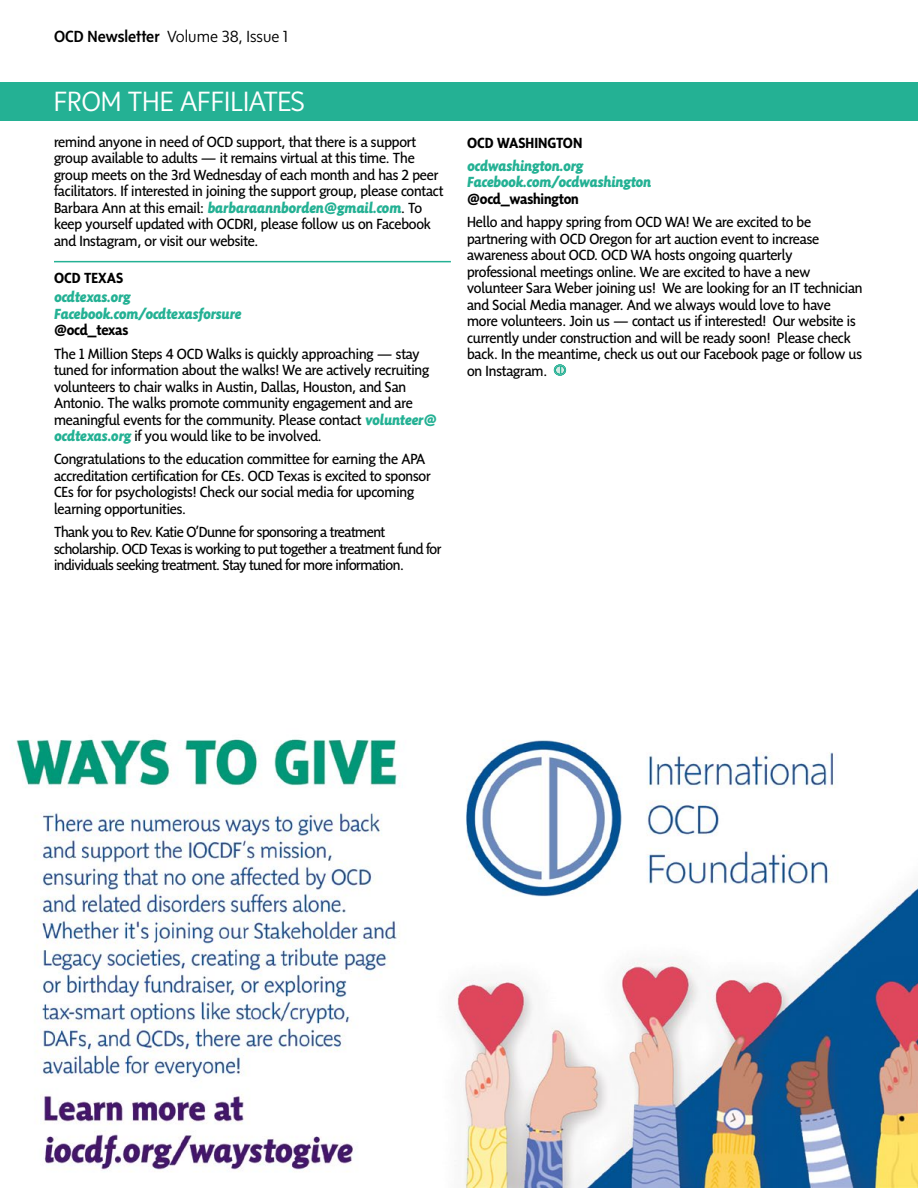
<style>
.page{position:relative;width:918px;height:1188px;background:#fff}
.page>*{position:absolute;margin:0;border:0;box-sizing:border-box;transform-origin:0 0}
.t1{font:300 28.5px "Sense";color:#fff}
.t2{font:300 16.5px "Sense";color:#000}
.t3{font:15px/16.5px "Sensibility";letter-spacing:-.01em;color:#000}
.t4{font:15px/16.5px "Sensibility";letter-spacing:-.03em;color:#000}
.t5{font:italic 800 15px/16.5px "Sensibility";letter-spacing:-.015em;color:#24b194}
.t6{font:700 15px "Sensibility";letter-spacing:-.015em;color:#000}
.s1{font-weight:500}
.s2{font-weight:800;font-style:italic;color:#24b194}
</style>
<div class="page">
<div style="left:0;top:82px;width:918px;height:39px;background:#24b194"></div>
<hr style="left:54px;top:261px;width:397px;height:1px;background:#24b194">
<svg style="left:554px;top:364px;width:12px;height:12px"></svg>
<img style="left:15px;top:739px;width:903px;height:448px">
<p class="t2" style="left:54px;top:27px;width:236px"><span class="s1">OCD Newsletter</span> Volume 38, Issue 1</p>
<h1 class="t1" style="left:53px;top:85px;width:168px">SECTION TITLE</h1>
<h1 class="t1" style="left:54px;top:85px;width:253px">FROM THE AFFILIATES</h1>
<p class="t3" style="left:54px;top:133px;width:391px">remind anyone in need of OCD support, that there is a support group available to adults — it remains virtual at this time. The group meets on the 3rd Wednesday of each month and has 2 peer facilitators. If interested in joining the support group, please contact Barbara Ann at this email: <span class="s2">barbaraannborden@gmail.com</span>. To keep yourself updated with OCDRI, please follow us on Facebook and Instagram, or visit our website.</p>
<p class="t6" style="left:54px;top:269px;width:71px">OCD TEXAS</p>
<p class="t5" style="left:54px;top:289px;width:189px">ocdtexas.org<br>Facebook.com/ocdtexasforsure</p>
<p class="t6" style="left:54px;top:322px;width:76px">@ocd_texas</p>
<p class="t3" style="left:54px;top:345px;width:384px">The 1 Million Steps 4 OCD Walks is quickly approaching — stay tuned for information about the walks! We are actively recruiting volunteers to chair walks in Austin, Dallas, Houston, and San Antonio. The walks promote community engagement and are meaningful events for the community. Please contact <span class="s2">volunteer@ ocdtexas.org</span> if you would like to be involved.</p>
<p class="t3" style="left:54px;top:451px;width:378px">Congratulations to the education committee for earning the APA accreditation certification for CEs. OCD Texas is excited to sponsor CEs for for psychologists! Check our social media for upcoming learning opportunities.</p>
<p class="t4" style="left:54px;top:523px;width:389px">Thank you to Rev. Katie O’Dunne for sponsoring a treatment scholarship. OCD Texas is working to put together a treatment fund for individuals seeking treatment. Stay tuned for more information.</p>
<p class="t6" style="left:467px;top:134px;width:117px">OCD WASHINGTON</p>
<p class="t5" style="left:467px;top:157px;width:185px">ocdwashington.org<br>Facebook.com/ocdwashington</p>
<p class="t6" style="left:467px;top:190px;width:113px">@ocd_washington</p>
<p class="t3" style="left:467px;top:213px;width:397px">Hello and happy spring from OCD WA! We are excited to be partnering with OCD Oregon for art auction event to increase awareness about OCD. OCD WA hosts ongoing quarterly professional meetings online. We are excited to have a new volunteer Sara Weber joining us! We are looking for an IT technician and Social Media manager. And we always would love to have more volunteers. Join us — contact us if interested! Our website is currently under construction and will be ready soon! Please check back. In the meantime, check us out our Facebook page or follow us on Instagram.</p>
</div>
